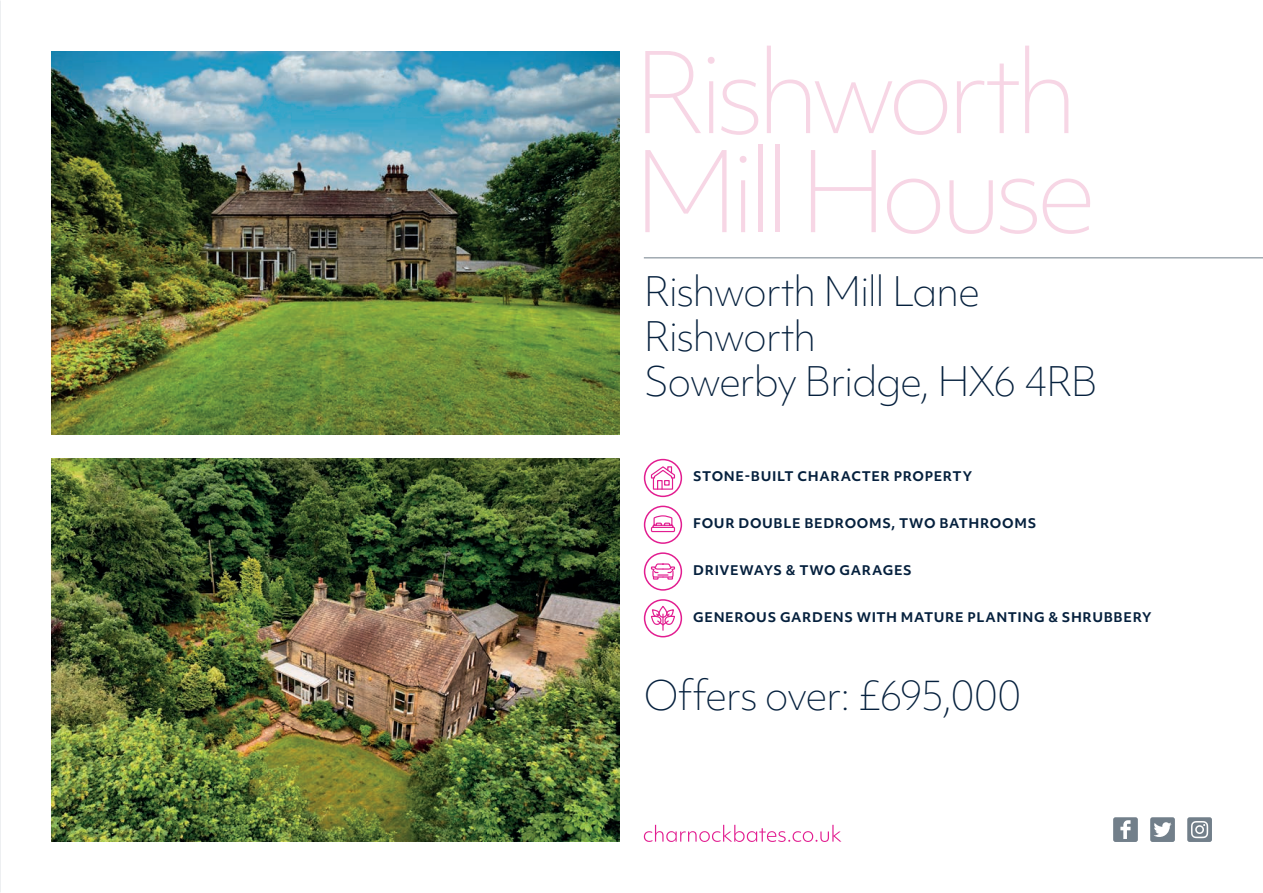
<style>
.page{position:relative;width:1263px;height:893px;background:#fff}
.page>*{position:absolute;margin:0;border:0;box-sizing:border-box;transform-origin:0 0}
.t1{font:100 108px/99px "Objektiv Mk 1";letter-spacing:-.075em;color:#f7d6e5}
.t2{font:100 39px/45px "Objektiv Mk 1";letter-spacing:-.04em;color:#05203d}
.t3{font:700 12.75px "Objektiv Mk 1";letter-spacing:.05em;color:#05203d}
</style>
<div class="page">
<img style="left:0;top:0;width:1px;height:893px">
<img style="left:51px;top:51px;width:568px;height:383px">
<div style="left:653px;top:477px;width:20px;height:13px;border:1px solid #e21d90"></div>
<div style="left:657px;top:480px;width:6px;height:10px;border:1px solid #e21d90"></div>
<svg style="left:650px;top:465px;width:26px;height:21px"></svg>
<div style="left:644px;top:459px;width:38px;height:38px;border:2px solid #e21d90;border-radius:50%"></div>
<svg style="left:650px;top:515px;width:26px;height:18px"></svg>
<div style="left:644px;top:506px;width:38px;height:38px;border:2px solid #e21d90;border-radius:50%"></div>
<svg style="left:650px;top:563px;width:26px;height:17px"></svg>
<div style="left:644px;top:552px;width:38px;height:39px;border:2px solid #e21d90;border-radius:50%"></div>
<div style="left:658px;top:606px;width:9px;height:12px;border:1px solid #e21d90;border-radius:4px"></div>
<svg style="left:651px;top:610px;width:24px;height:20px"></svg>
<div style="left:644px;top:599px;width:38px;height:38px;border:2px solid #e21d90;border-radius:50%"></div>
<hr style="left:644px;top:257px;width:619px;height:1px;background:#727f8a">
<div style="left:1150px;top:817px;width:25px;height:25px;background:#727f8a;border-radius:2px"></div>
<svg style="left:1154px;top:822px;width:17px;height:15px"></svg>
<div style="left:1113px;top:817px;width:25px;height:25px;background:#727f8a;border-radius:2px"></div>
<svg style="left:1120px;top:820px;width:10px;height:19px"></svg>
<div style="left:1187px;top:817px;width:25px;height:25px;background:#727f8a;border-radius:2px"></div>
<svg style="left:1191px;top:821px;width:17px;height:17px"></svg>
<svg style="left:644px;top:825px;width:197px;height:17px"></svg>
<img style="left:51px;top:459px;width:568px;height:383px">
<h1 class="t1" style="left:633px;top:43px;width:465px">Rishworth<br>Mill House</h1>
<h2 class="t2" style="left:644px;top:269px;width:455px">Rishworth Mill Lane<br>Rishworth<br>Sowerby Bridge, HX6 4RB</h2>
<p class="t3" style="left:693px;top:467px;width:280px">STONE-BUILT CHARACTER PROPERTY</p>
<p class="t3" style="left:693px;top:514px;width:344px">FOUR DOUBLE BEDROOMS, TWO BATHROOMS</p>
<p class="t3" style="left:693px;top:561px;width:220px">DRIVEWAYS &amp; TWO GARAGES</p>
<p class="t3" style="left:693px;top:608px;width:460px">GENEROUS GARDENS WITH MATURE PLANTING &amp; SHRUBBERY</p>
<h2 class="t2" style="left:644px;top:673px;width:379px">Offers over: £695,000</h2>
</div>
